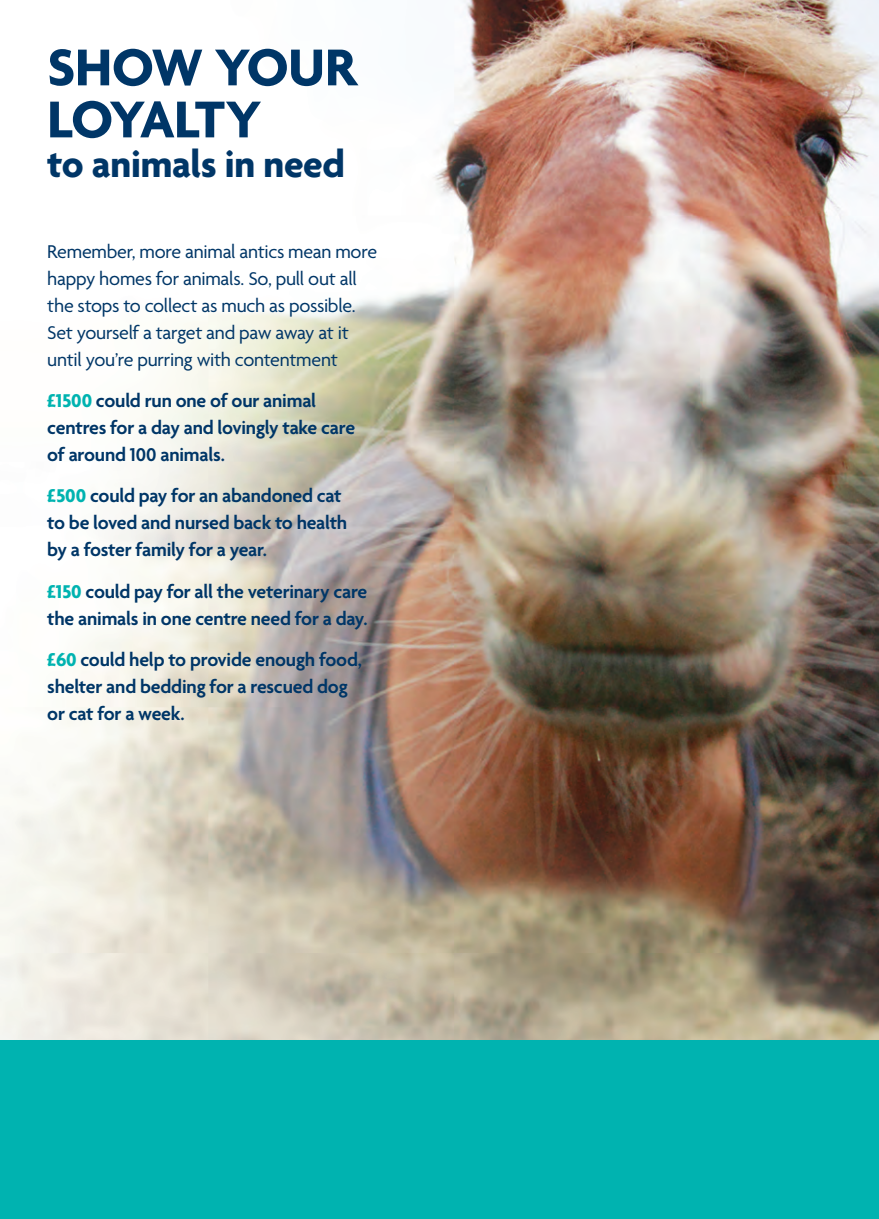
<style>
.page{position:relative;width:879px;height:1219px;background:#fff}
.page>*{position:absolute;margin:0;border:0;box-sizing:border-box;transform-origin:0 0}
.t1{font:700 56px/52px "Agenda";letter-spacing:-.02em;color:#003667}
.t2{font:700 40px "Agenda";letter-spacing:-.005em;color:#003667}
.t3{font:600 20px/27px "Agenda";letter-spacing:-.015em;color:#003667}
.t4{font:20px/27px "Agenda";letter-spacing:-.015em;color:#003667}
.s1{font-weight:700;color:#00b3b0}
</style>
<div class="page">
<img style="left:1px;top:0;width:878px;height:1040px">
<div style="left:0;top:1040px;width:879px;height:179px;background:#00b3b0"></div>
<h1 class="t1" style="left:47px;top:45px;width:311px">SHOW YOUR<br>LOYALTY</h1>
<h2 class="t2" style="left:47px;top:143px;width:299px">to animals in need</h2>
<p class="t4" style="left:47px;top:239px;width:331px">Remember, more animal antics mean more happy homes for animals. So, pull out all the stops to collect as much as possible.<br>Set yourself a target and paw away at it until you’re purring with contentment</p>
<p class="t3" style="left:47px;top:387px;width:309px"><span class="s1">£1500</span> could run one of our animal centres for a day and lovingly take care of around 100 animals.</p>
<p class="t3" style="left:47px;top:482px;width:301px"><span class="s1">£500</span> could pay for an abandoned cat to be loved and nursed back to health by a foster family for a year.</p>
<p class="t3" style="left:47px;top:577px;width:322px"><span class="s1">£150</span> could pay for all the veterinary care the animals in one centre need for a day.</p>
<p class="t3" style="left:47px;top:645px;width:316px"><span class="s1">£60</span> could help to provide enough food, shelter and bedding for a rescued dog or cat for a week.</p>
</div>
